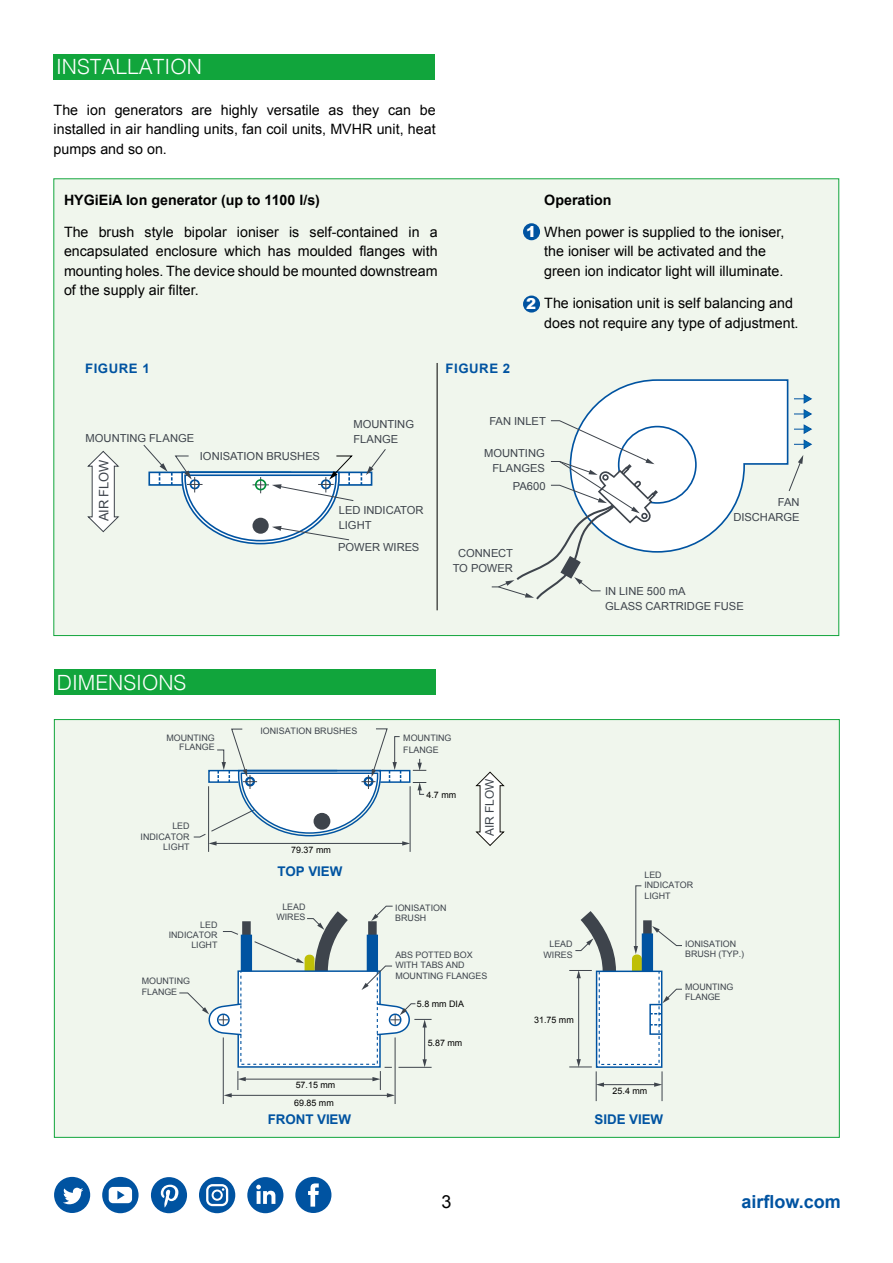
<style>
.page{position:relative;width:893px;height:1263px;background:#fff}
.page>*{position:absolute;margin:0;border:0;box-sizing:border-box;transform-origin:0 0}
.t1{font:300 21px "Helvetica";color:#fff}
.t2{font:700 18px "Arial";color:#0053a1}
.t3{font:18px "Arial";color:#000}
.t4{font:900 15px "Arial";color:#fff}
.t5{font:14.25px/19.5px "Arial";color:#000;text-align:justify}
.t6{font:700 14.25px "Arial";color:#000}
.t7{font:700 13.35px "Arial";letter-spacing:-.005em;color:#0053a1}
.t8{font:700 13.05px "Arial";letter-spacing:.04em;color:#0053a1}
.t9{font:13.05px "Arial";letter-spacing:-.02em;color:#3e444c}
.t10{font:11.85px "Arial";letter-spacing:-.005em;color:#3e444c}
.t11{font:11.1px/14.7px "Arial";color:#3e444c}
.t12{font:9px/10.4px "Arial";color:#3e444c;text-align:right}
.t13{font:8.85px/10.4px "Arial";letter-spacing:-.005em;color:#3e444c}
.t14{font:8.85px "Arial";color:#000}
</style>
<div class="page">
<svg style="left:295px;top:1177px;width:36px;height:36px"></svg>
<svg style="left:54px;top:1177px;width:36px;height:36px"></svg>
<svg style="left:151px;top:1177px;width:36px;height:36px"></svg>
<svg style="left:247px;top:1177px;width:36px;height:36px"></svg>
<div style="left:199px;top:1177px;width:36px;height:36px;background:#0053a1;border-radius:50%"></div>
<svg style="left:206px;top:1184px;width:22px;height:22px"></svg>
<div style="left:102px;top:1177px;width:37px;height:36px;background:#0053a1;border-radius:50%"></div>
<svg style="left:109px;top:1187px;width:23px;height:16px"></svg>
<div style="left:54px;top:719px;width:785px;height:418px;background:#f0f6ed"></div>
<div style="left:238px;top:971px;width:142px;height:96px;background:#fff"></div>
<div style="left:237px;top:970px;width:144px;height:98px;border:1px solid #0053a1"></div>
<div style="left:597px;top:971px;width:65px;height:96px;background:#fff"></div>
<div style="left:596px;top:970px;width:66px;height:98px;border:1px solid #0053a1"></div>
<div style="left:649px;top:1004px;width:13px;height:31px;border:1px solid #0053a1"></div>
<div style="left:242px;top:921px;width:9px;height:15px;background:#3e444c;border:1px solid #3e444c"></div>
<div style="left:643px;top:920px;width:9px;height:24px;background:#3e444c;border:1px solid #3e444c"></div>
<svg style="left:475px;top:771px;width:30px;height:75px"></svg>
<hr style="left:208px;top:786px;width:1px;height:66px;background:#3e444c">
<hr style="left:410px;top:786px;width:1px;height:66px;background:#3e444c">
<hr style="left:662px;top:1071px;width:1px;height:30px;background:#3e444c">
<hr style="left:602px;top:1084px;width:54px;height:1px;background:#3e444c">
<svg style="left:654px;top:1082px;width:8px;height:5px"></svg>
<svg style="left:597px;top:1082px;width:7px;height:5px"></svg>
<hr style="left:596px;top:1071px;width:1px;height:30px;background:#3e444c">
<hr style="left:424px;top:1026px;width:1px;height:35px;background:#3e444c">
<svg style="left:422px;top:1059px;width:5px;height:8px"></svg>
<hr style="left:244px;top:1079px;width:130px;height:1px;background:#3e444c">
<svg style="left:238px;top:1071px;width:8px;height:19px"></svg>
<hr style="left:395px;top:1037px;width:1px;height:67px;background:#3e444c">
<hr style="left:230px;top:1095px;width:158px;height:1px;background:#3e444c">
<svg style="left:224px;top:1093px;width:8px;height:4px"></svg>
<svg style="left:662px;top:988px;width:20px;height:15px"></svg>
<svg style="left:652px;top:926px;width:30px;height:20px"></svg>
<svg style="left:631px;top:885px;width:11px;height:87px"></svg>
<svg style="left:222px;top:931px;width:16px;height:4px"></svg>
<svg style="left:378px;top:1002px;width:54px;height:34px"></svg>
<svg style="left:179px;top:992px;width:61px;height:44px"></svg>
<hr style="left:398px;top:1067px;width:34px;height:1px;background:#3e444c">
<svg style="left:372px;top:1067px;width:23px;height:30px"></svg>
<hr style="left:223px;top:1037px;width:1px;height:67px;background:#3e444c">
<svg style="left:193px;top:728px;width:233px;height:117px"></svg>
<hr style="left:578px;top:977px;width:1px;height:84px;background:#3e444c">
<svg style="left:569px;top:1059px;width:23px;height:8px"></svg>
<svg style="left:569px;top:911px;width:54px;height:74px"></svg>
<div style="left:642px;top:933px;width:11px;height:39px;background:#0053a1"></div>
<div style="left:241px;top:935px;width:11px;height:37px;background:#0053a1"></div>
<svg style="left:254px;top:905px;width:139px;height:85px"></svg>
<div style="left:54px;top:54px;width:381px;height:26px;background:#11a53c"></div>
<div style="left:55px;top:669px;width:381px;height:26px;background:#11a53c"></div>
<div style="left:54px;top:179px;width:785px;height:456px;background:#f0f6ed"></div>
<svg style="left:87px;top:450px;width:33px;height:83px"></svg>
<svg style="left:143px;top:444px;width:243px;height:101px"></svg>
<svg style="left:491px;top:379px;width:321px;height:221px"></svg>
<hr style="left:437px;top:363px;width:1px;height:247px;background:#000">
<div style="left:523px;top:223px;width:17px;height:17px;background:#0053a1;border-radius:50%"></div>
<div style="left:523px;top:296px;width:17px;height:17px;background:#0053a1;border-radius:50%"></div>
<h1 class="t1" style="left:56px;top:49px;width:147px">INSTALLATION</h1>
<p class="t5" style="left:54px;top:100px;width:384px">The ion generators are highly versatile as they can be installed in air handling units, fan coil units, MVHR unit, heat pumps and so on.</p>
<p class="t6" style="left:64px;top:190px;width:258px">HYGiEiA Ion generator (up to 1100 l/s)</p>
<p class="t5" style="left:64px;top:222px;width:375px">The brush style bipolar ioniser is self-contained in a encapsulated enclosure which has moulded flanges with mounting holes. The device should be mounted downstream of the supply air filter.</p>
<p class="t4" style="left:526px;top:221px;width:12px">1</p>
<p class="t4" style="left:526px;top:293px;width:12px">2</p>
<p class="t6" style="left:544px;top:190px;width:69px">Operation</p>
<p class="t5" style="left:544px;top:222px;width:242px;text-align:left">When power is supplied to the ioniser, the ioniser will be activated and the green ion indicator light will illuminate.</p>
<p class="t5" style="left:544px;top:293px;width:256px">The ionisation unit is self balancing and does not require any type of adjustment.</p>
<p class="t8" style="left:85px;top:360px;width:66px">FIGURE 1</p>
<p class="t8" style="left:446px;top:360px;width:66px">FIGURE 2</p>
<p class="t11" style="left:86px;top:431px;width:110px">MOUNTING FLANGE</p>
<p class="t9" style="left:95px;top:521px;width:63px;rotate:-90deg">AIR FLOW</p>
<p class="t11" style="left:200px;top:448px;width:122px">IONISATION BRUSHES</p>
<p class="t11" style="left:353px;top:417px;width:62px">MOUNTING<br>FLANGE</p>
<p class="t11" style="left:339px;top:503px;width:86px">LED INDICATOR<br>LIGHT</p>
<p class="t11" style="left:338px;top:540px;width:83px">POWER WIRES</p>
<p class="t11" style="left:489px;top:414px;width:58px">FAN INLET</p>
<p class="t11" style="left:484px;top:446px;width:62px;text-align:right">MOUNTING<br>FLANGES</p>
<p class="t11" style="left:513px;top:479px;width:35px">PA600</p>
<p class="t11" style="left:453px;top:546px;width:62px;text-align:center">CONNECT<br>TO POWER</p>
<p class="t11" style="left:733px;top:495px;width:68px;text-align:right">FAN<br>DISCHARGE</p>
<p class="t11" style="left:605px;top:584px;width:140px">IN LINE 500 mA<br>GLASS CARTRIDGE FUSE</p>
<h1 class="t1" style="left:57px;top:664px;width:131px">DIMENSIONS</h1>
<p class="t13" style="left:261px;top:726px;width:98px">IONISATION BRUSHES</p>
<p class="t13" style="left:166px;top:734px;width:50px;line-height:8.9px;text-align:right">MOUNTING<br>FLANGE</p>
<p class="t13" style="left:403px;top:732px;width:50px;line-height:11.9px">MOUNTING<br>FLANGE</p>
<p class="t12" style="left:141px;top:821px;width:51px">LED<br>INDICATOR<br>LIGHT</p>
<p class="t13" style="left:169px;top:919px;width:50px;text-align:right">LED<br>INDICATOR<br>LIGHT</p>
<p class="t14" style="left:291px;top:844px;width:41px">79.37 mm</p>
<p class="t7" style="left:277px;top:863px;width:66px">TOP VIEW</p>
<p class="t13" style="left:276px;top:902px;width:31px;text-align:right">LEAD<br>WIRES</p>
<p class="t14" style="left:427px;top:789px;width:31px">4.7 mm</p>
<p class="t13" style="left:395px;top:902px;width:53px">IONISATION<br>BRUSH</p>
<p class="t10" style="left:482px;top:836px;width:59px;rotate:-90deg">AIR FLOW</p>
<p class="t13" style="left:142px;top:976px;width:50px">MOUNTING<br>FLANGE</p>
<p class="t14" style="left:296px;top:1079px;width:41px">57.15 mm</p>
<p class="t14" style="left:294px;top:1097px;width:41px">69.85 mm</p>
<p class="t7" style="left:268px;top:1110px;width:85px">FRONT VIEW</p>
<p class="t13" style="left:395px;top:949px;width:93px">ABS POTTED BOX<br>WITH TABS AND<br>MOUNTING FLANGES</p>
<p class="t14" style="left:417px;top:998px;width:49px">5.8 mm DIA</p>
<p class="t14" style="left:428px;top:1037px;width:36px">5.87 mm</p>
<p class="t13" style="left:544px;top:939px;width:31px;text-align:right">LEAD<br>WIRES</p>
<p class="t14" style="left:534px;top:1013px;width:41px">31.75 mm</p>
<p class="t13" style="left:644px;top:870px;width:50px">LED<br>INDICATOR<br>LIGHT</p>
<p class="t13" style="left:685px;top:939px;width:61px">IONISATION<br>BRUSH (TYP.)</p>
<p class="t13" style="left:685px;top:982px;width:50px">MOUNTING<br>FLANGE</p>
<p class="t14" style="left:613px;top:1085px;width:36px">25.4 mm</p>
<p class="t7" style="left:595px;top:1110px;width:70px">SIDE VIEW</p>
<p class="t3" style="left:441px;top:1190px;width:12px">3</p>
<p class="t2" style="left:741px;top:1190px;width:101px">airflow.com</p>
</div>
